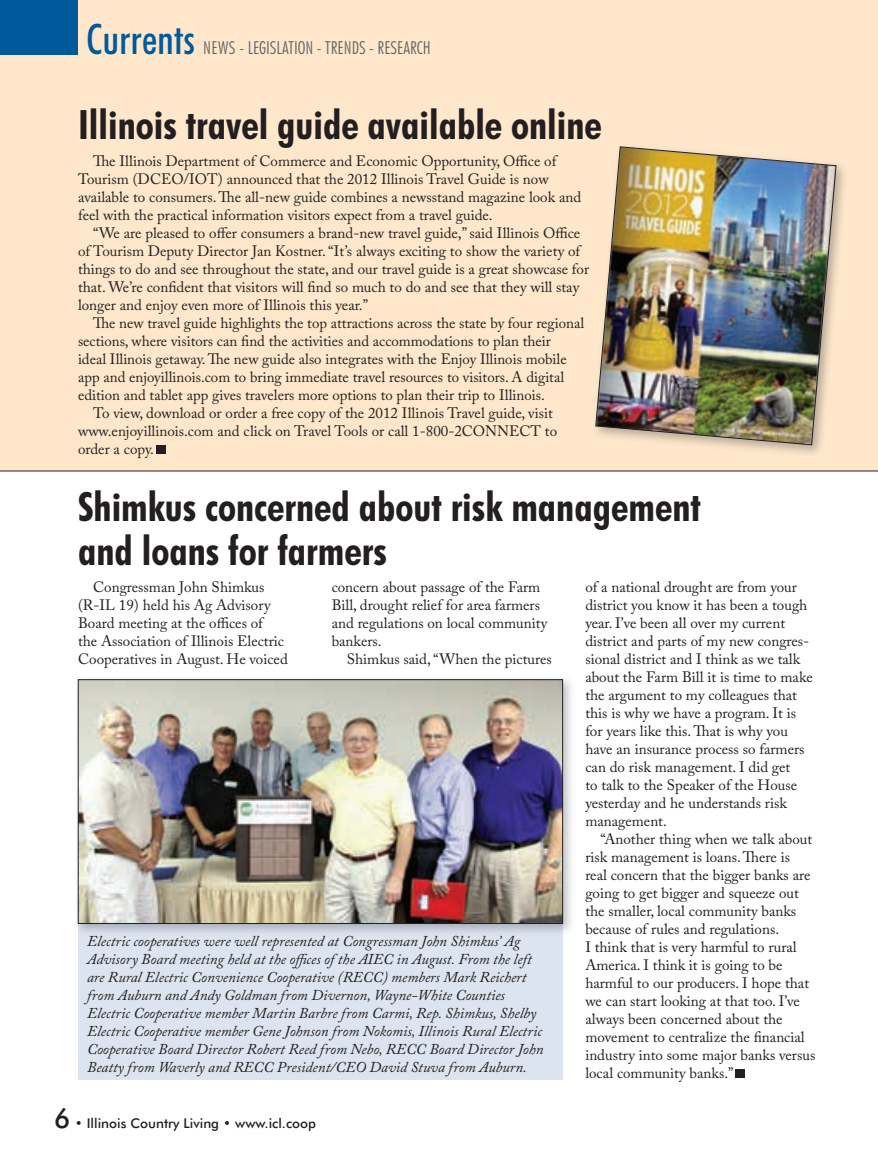
<style>
.page{position:relative;width:878px;height:1161px;background:#fff}
.page>*{position:absolute;margin:0;border:0;box-sizing:border-box;transform-origin:0 0}
.t1{font:500 condensed 42.15px "Futura BT";color:#00599b}
.t2{font:700 condensed 40.5px/43.5px "Futura BT";color:#231f20}
.t3{font:300 condensed 18px "Futura BT";color:#636366}
.t4{font:15px/18px "Adobe Caslon Pro";color:#231f20}
.t5{font:italic 15px/18px "Adobe Caslon Pro";color:#231f20}
.t6{font:500 13.5px "Futura BT";color:#231f20}
.s1{font-size:27px}
</style>
<div class="page">
<hr style="left:877px;top:579px;width:1px;height:582px;background:#fee7cb">
<div style="left:0;top:0;width:878px;height:471px;background:#fee7cb"></div>
<div style="left:0;top:0;width:78px;height:55px;background:#00599b"></div>
<div style="left:78px;top:906px;width:484px;height:174px;background:#dde4f1"></div>
<img style="left:77px;top:679px;width:494px;height:257px">
<img style="left:78px;top:924px;width:484px;height:12px">
<img style="left:80px;top:682px;width:480px;height:240px">
<div style="left:78px;top:680px;width:484px;height:244px;border:1px solid #231f20"></div>
<div style="left:736px;top:1069px;width:9px;height:9px;background:#231f20"></div>
<hr style="left:0;top:471px;width:878px;height:1px;background:#231f20">
<div style="left:157px;top:445px;width:9px;height:9px;background:#231f20"></div>
<img style="left:715px;top:165px;width:129px;height:289px">
<img style="left:595px;top:146px;width:241px;height:299px">
<p class="t1" style="left:86px;top:21px;width:110px">Currents</p>
<p class="t3" style="left:203px;top:40px;width:229px">NEWS - LEGISLATION - TRENDS - RESEARCH</p>
<p class="t2" style="left:78px;top:106px;width:525px">Illinois travel guide available online</p>
<p class="t4" style="left:93px;top:154px;width:465px">The Illinois Department of Commerce and Economic Opportunity, Office of</p>
<p class="t4" style="left:78px;top:172px;width:472px">Tourism (DCEO/IOT) announced that the 2012 Illinois Travel Guide is now</p>
<p class="t4" style="left:78px;top:190px;width:504px">available to consumers. The all-new guide combines a newsstand magazine look and</p>
<p class="t4" style="left:78px;top:208px;width:416px">feel with the practical information visitors expect from a travel guide.</p>
<p class="t4" style="left:93px;top:226px;width:489px">“We are pleased to offer consumers a brand-new travel guide,” said Illinois Office</p>
<p class="t4" style="left:78px;top:244px;width:503px">of Tourism Deputy Director Jan Kostner. “It’s always exciting to show the variety of</p>
<p class="t4" style="left:78px;top:262px;width:512px">things to do and see throughout the state, and our travel guide is a great showcase for</p>
<p class="t4" style="left:78px;top:280px;width:502px">that. We’re confident that visitors will find so much to do and see that they will stay</p>
<p class="t4" style="left:78px;top:298px;width:292px">longer and enjoy even more of Illinois this year.”</p>
<p class="t4" style="left:93px;top:316px;width:492px">The new travel guide highlights the top attractions across the state by four regional</p>
<p class="t4" style="left:78px;top:334px;width:474px">sections, where visitors can find the activities and accommodations to plan their</p>
<p class="t4" style="left:78px;top:352px;width:490px">ideal Illinois getaway. The new guide also integrates with the Enjoy Illinois mobile</p>
<p class="t4" style="left:78px;top:370px;width:487px">app and enjoyillinois.com to bring immediate travel resources to visitors. A digital</p>
<p class="t4" style="left:78px;top:388px;width:468px">edition and tablet app gives travelers more options to plan their trip to Illinois.</p>
<p class="t4" style="left:93px;top:406px;width:461px">To view, download or order a free copy of the 2012 Illinois Travel guide, visit</p>
<p class="t4" style="left:78px;top:424px;width:480px">www.enjoyillinois.com and click on Travel Tools or call 1-800-2CONNECT to</p>
<p class="t4" style="left:78px;top:442px;width:78px">order a copy.</p>
<p class="t2" style="left:78px;top:489px;width:624px">Shimkus concerned about risk management and loans for farmers</p>
<p class="t4" style="left:78px;top:579px;width:211px;text-indent:15px">Congressman John Shimkus (R-IL 19) held his Ag Advisory<br>Board meeting at the offices of<br>the Association of Illinois Electric<br>Cooperatives in August. He voiced</p>
<p class="t4" style="left:332px;top:579px;width:210px">concern about passage of the Farm</p>
<p class="t4" style="left:332px;top:597px;width:210px">Bill, drought relief for area farmers</p>
<p class="t4" style="left:332px;top:615px;width:217px">and regulations on local community</p>
<p class="t4" style="left:332px;top:633px;width:52px">bankers.</p>
<p class="t4" style="left:346px;top:651px;width:207px">Shimkus said, “When the pictures</p>
<p class="t5" style="left:87px;top:933px;width:458px">Electric cooperatives were well represented at Congressman John Shimkus’ Ag Advisory Board meeting held at the offices of the AIEC in August. From the left are Rural Electric Convenience Cooperative (RECC) members Mark Reichert from Auburn and Andy Goldman from Divernon, Wayne-White Counties Electric Cooperative member Martin Barbre from Carmi, Rep. Shimkus, Shelby Electric Cooperative member Gene Johnson from Nokomis, Illinois Rural Electric Cooperative Board Director Robert Reed from Nebo, RECC Board Director John Beatty from Waverly and RECC President/CEO David Stuva from Auburn.</p>
<p class="t6" style="left:54px;top:1117px;width:263px"><span class="s1">6</span> • Illinois Country Living • www.icl.coop</p>
<p class="t4" style="left:585px;top:579px;width:213px">of a national drought are from your</p>
<p class="t4" style="left:585px;top:597px;width:223px">district you know it has been a tough</p>
<p class="t4" style="left:585px;top:615px;width:201px">year. I’ve been all over my current</p>
<p class="t4" style="left:585px;top:633px;width:225px">district and parts of my new congres-</p>
<p class="t4" style="left:585px;top:651px;width:216px">sional district and I think as we talk</p>
<p class="t4" style="left:585px;top:669px;width:229px">about the Farm Bill it is time to make</p>
<p class="t4" style="left:585px;top:687px;width:213px">the argument to my colleagues that</p>
<p class="t4" style="left:585px;top:705px;width:212px">this is why we have a program. It is</p>
<p class="t4" style="left:585px;top:723px;width:204px">for years like this. That is why you</p>
<p class="t4" style="left:585px;top:741px;width:221px">have an insurance process so farmers</p>
<p class="t4" style="left:585px;top:759px;width:206px">can do risk management. I did get</p>
<p class="t4" style="left:585px;top:777px;width:213px">to talk to the Speaker of the House</p>
<p class="t4" style="left:585px;top:795px;width:203px">yesterday and he understands risk</p>
<p class="t4" style="left:585px;top:813px;width:83px">management.</p>
<p class="t4" style="left:600px;top:831px;width:213px">“Another thing when we talk about</p>
<p class="t4" style="left:585px;top:849px;width:206px">risk management is loans. There is</p>
<p class="t4" style="left:585px;top:867px;width:227px">real concern that the bigger banks are</p>
<p class="t4" style="left:585px;top:885px;width:215px">going to get bigger and squeeze out</p>
<p class="t4" style="left:585px;top:903px;width:212px">the smaller, local community banks</p>
<p class="t4" style="left:585px;top:921px;width:195px">because of rules and regulations.</p>
<p class="t4" style="left:585px;top:939px;width:213px">I think that is very harmful to rural</p>
<p class="t4" style="left:585px;top:957px;width:199px">America. I think it is going to be</p>
<p class="t4" style="left:585px;top:975px;width:225px">harmful to our producers. I hope that</p>
<p class="t4" style="left:585px;top:993px;width:216px">we can start looking at that too. I’ve</p>
<p class="t4" style="left:585px;top:1011px;width:199px">always been concerned about the</p>
<p class="t4" style="left:585px;top:1029px;width:221px">movement to centralize the financial</p>
<p class="t4" style="left:585px;top:1047px;width:231px">industry into some major banks versus</p>
<p class="t4" style="left:585px;top:1065px;width:150px">local community banks.”</p>
</div>
